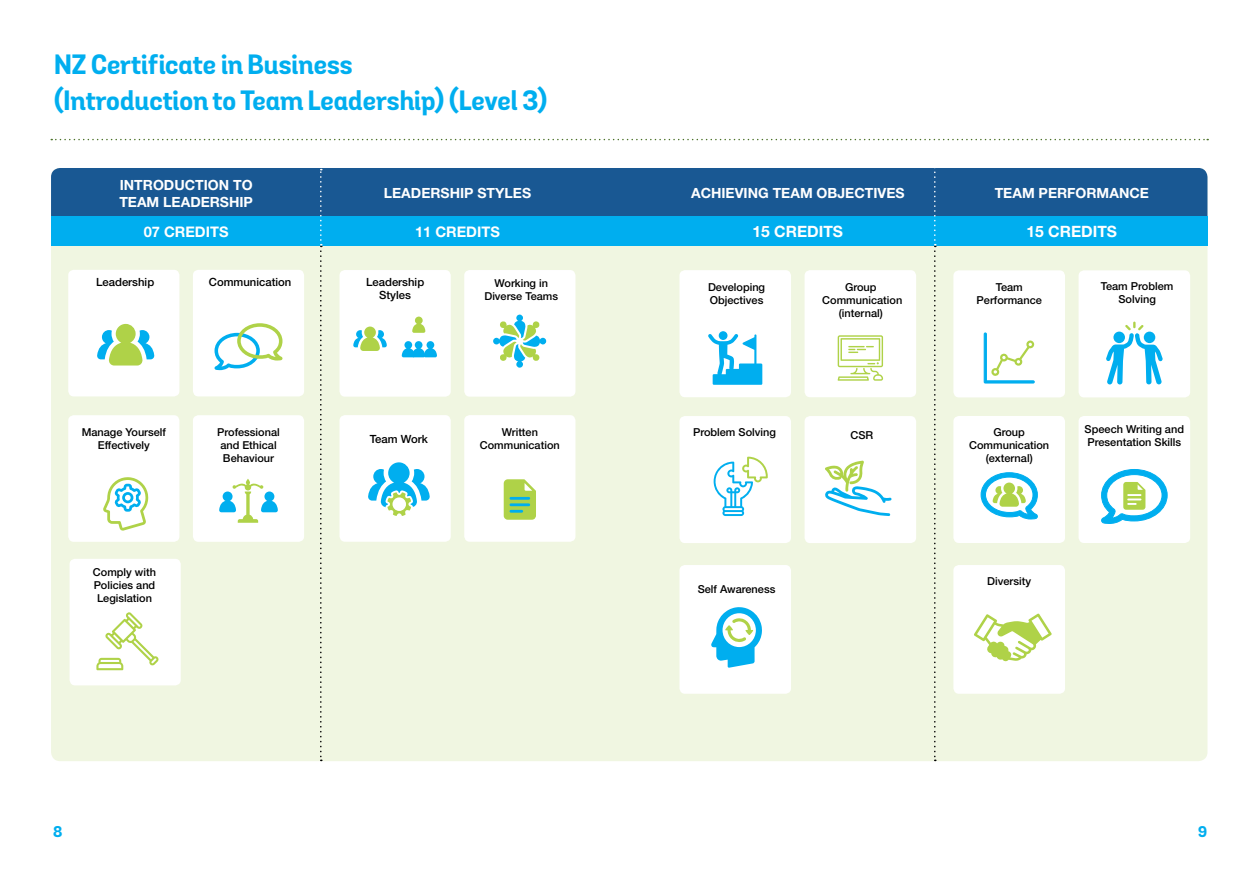
<style>
.page{position:relative;width:1259px;height:893px;background:#fff}
.page>*{position:absolute;margin:0;border:0;box-sizing:border-box;transform-origin:0 0}
.t1{font:700 27px/36px "Grota Sans Alt";color:#00aeef}
.t2{font:700 15.6px "Helvetica Neue LT Pro";color:#fff}
.t3{font:700 15px "Grota Sans Alt";color:#00aeef}
.t4{font:700 14.7px "Helvetica Neue LT Pro";color:#fff}
.t5{font:700 14.1px/16.8px "Helvetica Neue LT Pro";color:#fff}
.t6{font:500 11.25px/13.2px "Helvetica Neue LT Pro";color:#000;text-align:center}
.t7{font:500 10.95px/13.2px "Helvetica Neue LT Pro";color:#000;text-align:center}
</style>
<div class="page">
<div style="left:51px;top:168px;width:1156px;height:593px;background:#f0f6e1;border-radius:9px"></div>
<div style="left:51px;top:168px;width:1156px;height:49px;background:#195893"></div>
<svg style="left:51px;top:139px;width:1157px;height:1px"></svg>
<div style="left:51px;top:216px;width:1157px;height:30px;background:#00aeef"></div>
<div style="left:953px;top:270px;width:112px;height:127px;background:#fff;border-radius:6px"></div>
<div style="left:1078px;top:270px;width:112px;height:127px;background:#fff;border-radius:6px"></div>
<div style="left:953px;top:416px;width:112px;height:127px;background:#fff;border-radius:6px"></div>
<div style="left:1078px;top:416px;width:112px;height:127px;background:#fff;border-radius:6px"></div>
<div style="left:953px;top:565px;width:112px;height:129px;background:#fff;border-radius:6px"></div>
<svg style="left:983px;top:332px;width:52px;height:52px"></svg>
<svg style="left:1101px;top:469px;width:67px;height:55px"></svg>
<div style="left:339px;top:270px;width:112px;height:127px;background:#fff;border-radius:6px"></div>
<div style="left:464px;top:270px;width:111px;height:127px;background:#fff;border-radius:6px"></div>
<div style="left:339px;top:415px;width:112px;height:127px;background:#fff;border-radius:6px"></div>
<div style="left:464px;top:415px;width:111px;height:127px;background:#fff;border-radius:6px"></div>
<svg style="left:504px;top:479px;width:32px;height:41px"></svg>
<svg style="left:353px;top:326px;width:34px;height:25px"></svg>
<svg style="left:412px;top:316px;width:13px;height:17px"></svg>
<svg style="left:402px;top:341px;width:35px;height:16px"></svg>
<div style="left:68px;top:270px;width:111px;height:126px;background:#fff;border-radius:6px"></div>
<div style="left:193px;top:270px;width:111px;height:126px;background:#fff;border-radius:6px"></div>
<div style="left:68px;top:415px;width:111px;height:127px;background:#fff;border-radius:6px"></div>
<div style="left:193px;top:415px;width:111px;height:127px;background:#fff;border-radius:6px"></div>
<svg style="left:214px;top:323px;width:68px;height:47px"></svg>
<svg style="left:219px;top:479px;width:59px;height:44px"></svg>
<svg style="left:97px;top:324px;width:57px;height:41px"></svg>
<svg style="left:103px;top:477px;width:45px;height:54px"></svg>
<div style="left:679px;top:270px;width:112px;height:127px;background:#fff;border-radius:6px"></div>
<div style="left:804px;top:270px;width:112px;height:127px;background:#fff;border-radius:6px"></div>
<div style="left:679px;top:416px;width:112px;height:127px;background:#fff;border-radius:6px"></div>
<div style="left:804px;top:416px;width:112px;height:127px;background:#fff;border-radius:6px"></div>
<div style="left:679px;top:565px;width:112px;height:129px;background:#fff;border-radius:6px"></div>
<svg style="left:837px;top:335px;width:46px;height:46px"></svg>
<svg style="left:708px;top:334px;width:54px;height:51px"></svg>
<div style="left:718px;top:331px;width:9px;height:9px;background:#00aeef;border-radius:50%"></div>
<svg style="left:320px;top:169px;width:2px;height:592px"></svg>
<svg style="left:934px;top:168px;width:1px;height:593px"></svg>
<div style="left:70px;top:559px;width:111px;height:126px;background:#fff;border-radius:6px"></div>
<svg style="left:96px;top:612px;width:63px;height:58px"></svg>
<svg style="left:493px;top:314px;width:53px;height:54px"></svg>
<svg style="left:368px;top:462px;width:62px;height:54px"></svg>
<div style="left:393px;top:498px;width:12px;height:12px;background:#fff;border-radius:50%"></div>
<svg style="left:713px;top:457px;width:55px;height:59px"></svg>
<svg style="left:825px;top:460px;width:66px;height:56px"></svg>
<svg style="left:711px;top:607px;width:51px;height:61px"></svg>
<svg style="left:980px;top:472px;width:58px;height:48px"></svg>
<svg style="left:974px;top:613px;width:78px;height:49px"></svg>
<svg style="left:1106px;top:322px;width:57px;height:63px"></svg>
<h1 class="t1" style="left:54px;top:48px;width:495px">NZ Certificate in Business<br>(Introduction to Team Leadership) (Level 3)</h1>
<p class="t5" style="left:119px;top:176px;width:135px">INTRODUCTION TO<br>TEAM LEADERSHIP</p>
<p class="t5" style="left:691px;top:185px;width:215px">ACHIEVING TEAM OBJECTIVES</p>
<p class="t5" style="left:994px;top:185px;width:156px">TEAM PERFORMANCE</p>
<h3 class="t4" style="left:144px;top:223px;width:86px">07 CREDITS</h3>
<h3 class="t4" style="left:415px;top:223px;width:86px">11 CREDITS</h3>
<h2 class="t2" style="left:752px;top:222px;width:92px">15 CREDITS</h2>
<h2 class="t2" style="left:1026px;top:222px;width:92px">15 CREDITS</h2>
<p class="t5" style="left:384px;top:185px;width:149px">LEADERSHIP STYLES</p>
<p class="t6" style="left:96px;top:276px;width:60px">Leadership</p>
<p class="t6" style="left:209px;top:276px;width:84px">Communication</p>
<p class="t7" style="left:82px;top:425px;width:86px">Manage Yourself<br>Effectively</p>
<p class="t7" style="left:217px;top:425px;width:64px;text-align:left">Professional and Ethical<br>Behaviour</p>
<p class="t7" style="left:93px;top:565px;width:65px">Comply with<br>Policies and<br>Legislation</p>
<p class="t6" style="left:366px;top:276px;width:60px">Leadership<br>Styles</p>
<p class="t6" style="left:370px;top:432px;width:60px">Team Work</p>
<p class="t7" style="left:484px;top:276px;width:75px">Working in<br>Diverse Teams</p>
<p class="t7" style="left:480px;top:425px;width:81px">Written<br>Communication</p>
<p class="t7" style="left:708px;top:280px;width:59px;text-align:left">Developing<br>Objectives</p>
<p class="t7" style="left:822px;top:280px;width:82px">Group<br>Communication (internal)</p>
<p class="t7" style="left:693px;top:425px;width:84px">Problem Solving</p>
<p class="t7" style="left:850px;top:428px;width:24px">CSR</p>
<p class="t7" style="left:698px;top:582px;width:79px">Self Awareness</p>
<p class="t7" style="left:976px;top:280px;width:67px">Team<br>Performance</p>
<p class="t7" style="left:1100px;top:279px;width:74px">Team Problem<br>Solving</p>
<p class="t7" style="left:969px;top:425px;width:82px">Group<br>Communication (external)</p>
<p class="t7" style="left:1084px;top:422px;width:101px;text-align:left">Speech Writing and<br>Presentation Skills</p>
<p class="t7" style="left:987px;top:574px;width:45px">Diversity</p>
<h3 class="t3" style="left:53px;top:823px;width:11px">8</h3>
<h3 class="t3" style="left:1198px;top:823px;width:11px">9</h3>
</div>
